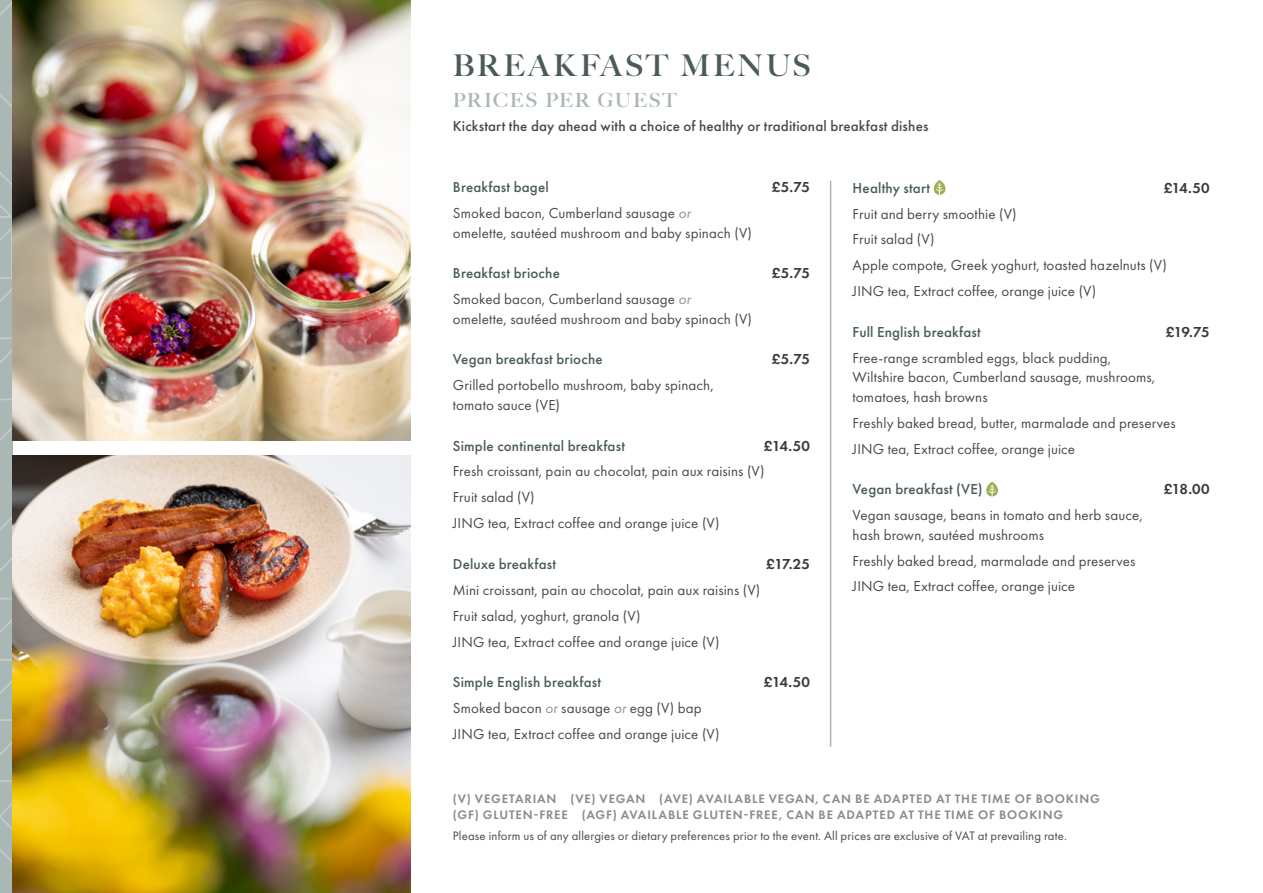
<style>
.page{position:relative;width:1263px;height:893px;background:#fff}
.page>*{position:absolute;margin:0;border:0;box-sizing:border-box;transform-origin:0 0}
.Lv1_Page_Heading{font:700 30px "Big Caslon FB";letter-spacing:.095em;color:#4b5c58}
.Lv2_Page_Heading{font:700 19.5px "Big Caslon FB";letter-spacing:.085em;color:#a9b7b5}
.Body_Copy_1_space_after{font:15px/19.5px "Futura PT";letter-spacing:.01em;color:#4a4a49}
.Body_Copy{font:15px/19.5px "Futura PT";letter-spacing:.01em;color:#4a4a49}
.Dish_1_space_after{font:500 15px "Futura PT";letter-spacing:.01em;color:#4b5c58}
.Intro_body_copy{font:500 15px "Futura PT";letter-spacing:.01em;color:#4a4a49}
.Dish_1_space_after-2{font:600 15px "Futura PT";letter-spacing:-.03em;color:#383b3b}
.Fine_print{font:600 12.75px/16.5px "Futura PT";letter-spacing:.065em;color:#8d8b8b}
.Fine_print-2{font:12.75px "Futura PT";letter-spacing:.015em;color:#4a4a49}
.s1{font-style:italic;color:#929291}
</style>
<div class="page">
<hr style="left:830px;top:181px;width:1px;height:566px;background:#a9b7b5">
<svg style="left:934px;top:180px;width:11px;height:15px"></svg>
<svg style="left:986px;top:482px;width:12px;height:15px"></svg>
<svg style="left:0;top:0;width:13px;height:893px;background:#a9b4ae"></svg>
<img style="left:13px;top:0;width:397px;height:440px">
<img style="left:13px;top:455px;width:397px;height:438px">
<p class="Lv1_Page_Heading" style="left:453px;top:47px;width:359px">BREAKFAST MENUS</p>
<p class="Lv2_Page_Heading" style="left:453px;top:89px;width:226px">PRICES PER GUEST</p>
<p class="Intro_body_copy" style="left:453px;top:117px;width:477px">Kickstart the day ahead with a choice of healthy or traditional breakfast dishes</p>
<p class="Dish_1_space_after" style="left:453px;top:178px;width:97px">Breakfast bagel</p>
<p class="Dish_1_space_after-2" style="left:772px;top:178px;width:40px">£5.75</p>
<p class="Body_Copy" style="left:453px;top:203px;width:301px">Smoked bacon, Cumberland sausage <span class="s1">or<br></span>omelette, sautéed mushroom and baby spinach (V)</p>
<p class="Dish_1_space_after" style="left:453px;top:264px;width:108px">Breakfast brioche</p>
<p class="Dish_1_space_after-2" style="left:772px;top:264px;width:40px">£5.75</p>
<p class="Body_Copy" style="left:453px;top:289px;width:301px">Smoked bacon, Cumberland sausage <span class="s1">or<br></span>omelette, sautéed mushroom and baby spinach (V)</p>
<p class="Dish_1_space_after" style="left:453px;top:350px;width:151px">Vegan breakfast brioche</p>
<p class="Dish_1_space_after-2" style="left:772px;top:350px;width:40px">£5.75</p>
<p class="Body_Copy" style="left:453px;top:375px;width:262px">Grilled portobello mushroom, baby spinach, tomato sauce (VE)</p>
<p class="Dish_1_space_after" style="left:453px;top:437px;width:174px">Simple continental breakfast</p>
<p class="Dish_1_space_after-2" style="left:764px;top:436px;width:48px">£14.50</p>
<p class="Body_Copy_1_space_after" style="left:453px;top:462px;width:313px">Fresh croissant, pain au chocolat, pain aux raisins (V)</p>
<p class="Body_Copy_1_space_after" style="left:453px;top:488px;width:83px">Fruit salad (V)</p>
<p class="Body_Copy" style="left:453px;top:513px;width:268px">JING tea, Extract coffee and orange juice (V)</p>
<p class="Dish_1_space_after" style="left:453px;top:555px;width:105px">Deluxe breakfast</p>
<p class="Dish_1_space_after-2" style="left:766px;top:555px;width:45px">£17.25</p>
<p class="Body_Copy_1_space_after" style="left:453px;top:580px;width:309px">Mini croissant, pain au chocolat, pain aux raisins (V)</p>
<p class="Body_Copy_1_space_after" style="left:453px;top:606px;width:189px">Fruit salad, yoghurt, granola (V)</p>
<p class="Body_Copy" style="left:453px;top:632px;width:268px">JING tea, Extract coffee and orange juice (V)</p>
<p class="Dish_1_space_after" style="left:453px;top:673px;width:150px">Simple English breakfast</p>
<p class="Dish_1_space_after-2" style="left:764px;top:673px;width:48px">£14.50</p>
<p class="Body_Copy_1_space_after" style="left:453px;top:698px;width:250px">Smoked bacon <span class="s1">or</span> sausage <span class="s1">or</span> egg (V) bap</p>
<p class="Body_Copy" style="left:453px;top:724px;width:268px">JING tea, Extract coffee and orange juice (V)</p>
<p class="Dish_1_space_after" style="left:853px;top:179px;width:79px">Healthy start</p>
<p class="Dish_1_space_after-2" style="left:1164px;top:178px;width:48px">£14.50</p>
<p class="Body_Copy_1_space_after" style="left:853px;top:204px;width:166px">Fruit and berry smoothie (V)</p>
<p class="Body_Copy_1_space_after" style="left:853px;top:230px;width:83px">Fruit salad (V)</p>
<p class="Body_Copy_1_space_after" style="left:853px;top:255px;width:316px">Apple compote, Greek yoghurt, toasted hazelnuts (V)</p>
<p class="Body_Copy" style="left:853px;top:281px;width:245px">JING tea, Extract coffee, orange juice (V)</p>
<p class="Dish_1_space_after" style="left:853px;top:323px;width:130px">Full English breakfast</p>
<p class="Dish_1_space_after-2" style="left:1166px;top:322px;width:46px">£19.75</p>
<p class="Body_Copy_1_space_after" style="left:853px;top:348px;width:304px">Free-range scrambled eggs, black pudding,<br>Wiltshire bacon, Cumberland sausage, mushrooms, tomatoes, hash browns</p>
<p class="Body_Copy_1_space_after" style="left:853px;top:413px;width:325px">Freshly baked bread, butter, marmalade and preserves</p>
<p class="Body_Copy" style="left:853px;top:439px;width:224px">JING tea, Extract coffee, orange juice</p>
<p class="Dish_1_space_after" style="left:853px;top:480px;width:132px">Vegan breakfast (VE)</p>
<p class="Dish_1_space_after-2" style="left:1164px;top:480px;width:48px">£18.00</p>
<p class="Body_Copy_1_space_after" style="left:853px;top:505px;width:292px">Vegan sausage, beans in tomato and herb sauce, hash brown, sautéed mushrooms</p>
<p class="Body_Copy_1_space_after" style="left:853px;top:551px;width:284px">Freshly baked bread, marmalade and preserves</p>
<p class="Body_Copy_1_space_after" style="left:853px;top:577px;width:224px">JING tea, Extract coffee, orange juice</p>
<p class="Fine_print" style="left:453px;top:790px;width:648px">(V) VEGETARIAN (VE) VEGAN (AVE) AVAILABLE VEGAN, CAN BE ADAPTED AT THE TIME OF BOOKING (GF) GLUTEN-FREE (AGF) AVAILABLE GLUTEN-FREE, CAN BE ADAPTED AT THE TIME OF BOOKING</p>
<p class="Fine_print-2" style="left:453px;top:828px;width:615px">Please inform us of any allergies or dietary preferences prior to the event. All prices are exclusive of VAT at prevailing rate.</p>
</div>
